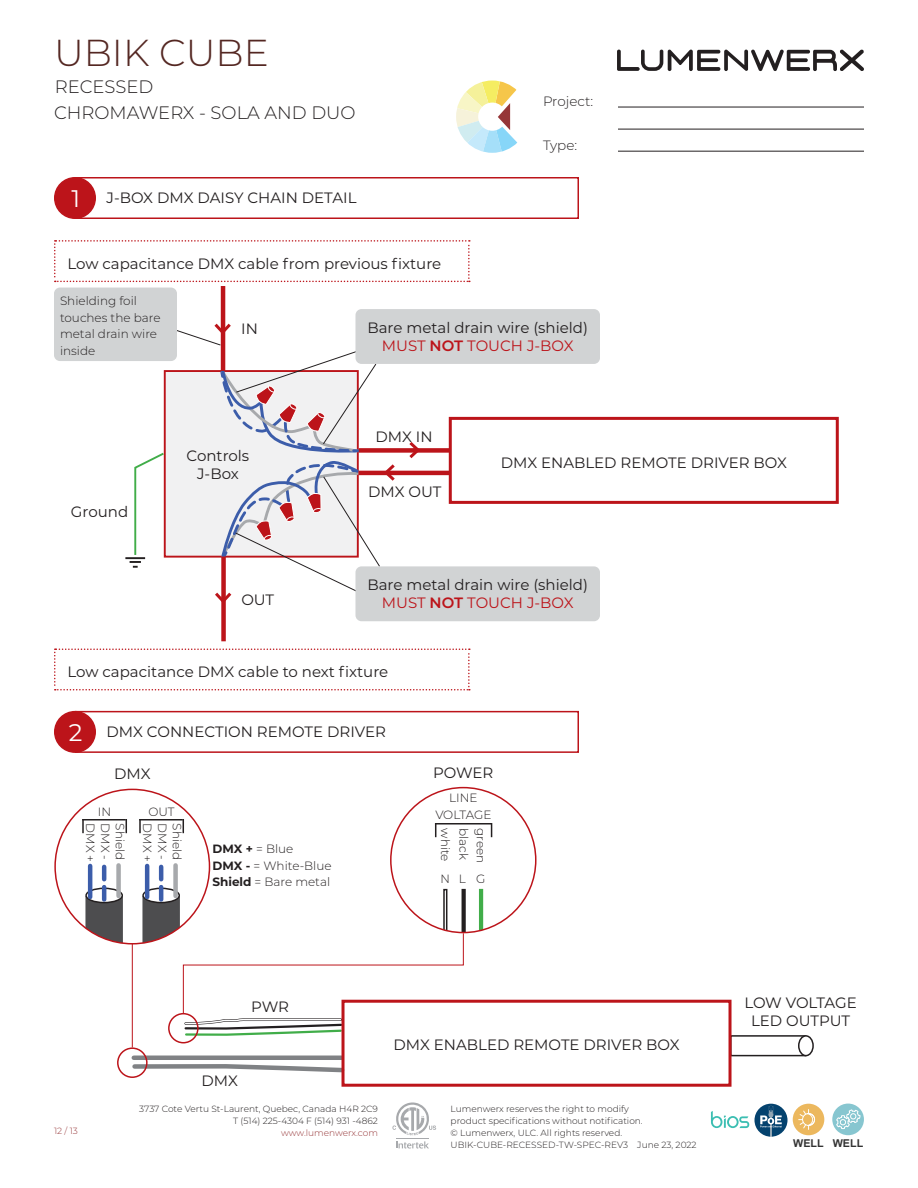
<style>
.page{position:relative;width:918px;height:1188px;background:#fff}
.page>*{position:absolute;margin:0;border:0;box-sizing:border-box;transform-origin:0 0}
.t1{font:300 37.5px "Montserrat";color:#542722}
.t2{font:24px "Montserrat";color:#fff}
.t3{font:300 18px "Montserrat";color:#231f20}
.t4{font:15px/18px "Montserrat";color:#231f20;text-align:center}
.t5{font:300 13.5px "Montserrat";color:#231f20}
.t6{font:300 12px/16.5px "Montserrat";color:#231f20}
.t7{font:700 10.8px "Arial";color:#333}
.t8{font:300 9px/12px "Montserrat";color:#231f20;text-align:right}
.t9{font:300 9px "Montserrat";color:#963638}
.s1{color:#bc141a}
.s2{font-weight:600;color:#bc141a}
.s3{font-weight:700}
</style>
<div class="page">
<hr style="left:396px;top:1138px;width:33px;height:1px;background:#a7a9ac">
<svg style="left:396px;top:1141px;width:33px;height:8px"></svg>
<svg style="left:392px;top:1102px;width:44px;height:33px"></svg>
<svg style="left:754px;top:1104px;width:34px;height:33px"></svg>
<svg style="left:760px;top:1106px;width:22px;height:31px"></svg>
<div style="left:832px;top:1104px;width:32px;height:31px;background:#87c6d0;border-radius:50%"></div>
<svg style="left:836px;top:1109px;width:25px;height:20px"></svg>
<div style="left:793px;top:1104px;width:31px;height:31px;background:#ecb85e;border-radius:50%"></div>
<svg style="left:799px;top:1110px;width:16px;height:19px"></svg>
<svg style="left:711px;top:1111px;width:38px;height:17px"></svg>
<hr style="left:618px;top:107px;width:246px;height:1px;background:#231f20">
<hr style="left:618px;top:129px;width:246px;height:1px;background:#231f20">
<hr style="left:618px;top:151px;width:246px;height:1px;background:#231f20">
<svg style="left:617px;top:50px;width:247px;height:21px"></svg>
<svg style="left:456px;top:80px;width:62px;height:73px"></svg>
<hr style="left:88px;top:866px;width:4px;height:31px;background:#3c5daa">
<svg style="left:85px;top:867px;width:38px;height:75px"></svg>
<div style="left:116px;top:865px;width:5px;height:31px;background:#a7a9ac"></div>
<hr style="left:145px;top:866px;width:4px;height:31px;background:#3c5daa">
<div style="left:173px;top:865px;width:5px;height:31px;background:#a7a9ac"></div>
<div style="left:730px;top:1035px;width:76px;height:21px;border:2px solid #231f20"></div>
<div style="left:799px;top:1036px;width:14px;height:20px;background:#fff;border-radius:50%"></div>
<div style="left:798px;top:1035px;width:16px;height:21px;border:2px solid #231f20;border-radius:50%"></div>
<div style="left:164px;top:370px;width:195px;height:188px;background:#f1f1f2;border:2px solid #bc141a"></div>
<svg style="left:479px;top:889px;width:4px;height:43px"></svg>
<hr style="left:132px;top:944px;width:1px;height:103px;background:#bc141a">
<hr style="left:134px;top:1056px;width:207px;height:4px;background:#808285">
<svg style="left:132px;top:1062px;width:210px;height:13px"></svg>
<div style="left:117px;top:1047px;width:31px;height:31px;border:2px solid #bc141a;border-radius:50%"></div>
<div style="left:168px;top:1013px;width:31px;height:30px;border:2px solid #bc141a;border-radius:50%"></div>
<hr style="left:125px;top:557px;width:20px;height:2px;background:#231f20">
<svg style="left:130px;top:451px;width:36px;height:117px"></svg>
<svg style="left:54px;top:648px;width:416px;height:42px"></svg>
<svg style="left:54px;top:240px;width:416px;height:42px"></svg>
<div style="left:359px;top:448px;width:91px;height:5px;background:#bc141a"></div>
<hr style="left:221px;top:286px;width:4px;height:85px;background:#bc141a">
<hr style="left:359px;top:471px;width:91px;height:4px;background:#bc141a">
<svg style="left:406px;top:442px;width:16px;height:17px"></svg>
<div style="left:221px;top:556px;width:5px;height:85px;background:#bc141a"></div>
<svg style="left:212px;top:461px;width:186px;height:145px"></svg>
<svg style="left:219px;top:351px;width:158px;height:103px"></svg>
<svg style="left:177px;top:320px;width:54px;height:25px"></svg>
<div style="left:449px;top:417px;width:390px;height:87px;border:3px solid #bc141a"></div>
<div style="left:342px;top:1000px;width:390px;height:87px;border:3px solid #bc141a"></div>
<div style="left:54px;top:288px;width:123px;height:73px;background:#d1d3d4;border-radius:6px"></div>
<div style="left:356px;top:309px;width:244px;height:55px;background:#d1d3d4;border-radius:6px"></div>
<div style="left:356px;top:566px;width:244px;height:55px;background:#d1d3d4;border-radius:6px"></div>
<svg style="left:142px;top:867px;width:324px;height:170px"></svg>
<div style="left:75px;top:177px;width:504px;height:42px;border:2px solid #bc141a"></div>
<div style="left:75px;top:711px;width:504px;height:42px;border:2px solid #bc141a"></div>
<div style="left:55px;top:178px;width:40px;height:40px;background:#bc141a;border-radius:50%"></div>
<div style="left:54px;top:177px;width:42px;height:42px;border:2px solid #bc141a;border-radius:50%"></div>
<div style="left:55px;top:712px;width:40px;height:40px;background:#bc141a;border-radius:50%"></div>
<div style="left:54px;top:711px;width:42px;height:42px;border:2px solid #bc141a;border-radius:50%"></div>
<svg style="left:435px;top:825px;width:1px;height:12px"></svg>
<hr style="left:435px;top:823px;width:57px;height:2px;background:#231f20">
<svg style="left:491px;top:825px;width:1px;height:12px"></svg>
<svg style="left:82px;top:821px;width:2px;height:12px"></svg>
<hr style="left:82px;top:819px;width:44px;height:2px;background:#231f20">
<svg style="left:126px;top:819px;width:1px;height:14px"></svg>
<svg style="left:139px;top:821px;width:2px;height:12px"></svg>
<hr style="left:139px;top:819px;width:44px;height:2px;background:#231f20">
<svg style="left:183px;top:819px;width:1px;height:14px"></svg>
<h1 class="t1" style="left:54px;top:28px;width:216px">UBIK CUBE</h1>
<p class="t3" style="left:55px;top:74px;width:100px">RECESSED</p>
<p class="t3" style="left:54px;top:101px;width:303px">CHROMAWERX - SOLA AND DUO</p>
<h2 class="t2" style="left:71px;top:182px;width:10px">1</h2>
<p class="t4" style="left:106px;top:188px;width:252px">J-BOX DMX DAISY CHAIN DETAIL</p>
<p class="t4" style="left:68px;top:254px;width:375px">Low capacitance DMX cable from previous fixture</p>
<p class="t5" style="left:543px;top:92px;width:52px">Project:</p>
<p class="t5" style="left:543px;top:136px;width:36px">Type:</p>
<p class="t6" style="left:60px;top:292px;width:102px">Shielding foil touches the bare metal drain wire inside</p>
<p class="t4" style="left:241px;top:319px;width:18px">IN</p>
<p class="t4" style="left:71px;top:502px;width:59px">Ground</p>
<p class="t4" style="left:187px;top:447px;width:64px">Controls<br>J-Box</p>
<p class="t4" style="left:241px;top:591px;width:34px">OUT</p>
<p class="t4" style="left:368px;top:318px;width:222px">Bare metal drain wire (shield)<br><span class="s1">MUST</span> <span class="s2">NOT</span> <span class="s1">TOUCH J-BOX</span></p>
<p class="t4" style="left:376px;top:428px;width:59px">DMX IN</p>
<p class="t4" style="left:368px;top:482px;width:75px">DMX OUT</p>
<p class="t4" style="left:501px;top:453px;width:288px">DMX ENABLED REMOTE DRIVER BOX</p>
<p class="t4" style="left:368px;top:575px;width:222px">Bare metal drain wire (shield)<br><span class="s1">MUST</span> <span class="s2">NOT</span> <span class="s1">TOUCH J-BOX</span></p>
<p class="t4" style="left:68px;top:662px;width:322px">Low capacitance DMX cable to next fixture</p>
<h2 class="t2" style="left:69px;top:716px;width:15px">2</h2>
<p class="t4" style="left:106px;top:722px;width:281px">DMX CONNECTION REMOTE DRIVER</p>
<p class="t4" style="left:114px;top:764px;width:38px">DMX</p>
<p class="t4" style="left:433px;top:763px;width:62px">POWER</p>
<p class="t6" style="left:449px;top:789px;width:30px">LINE</p>
<p class="t6" style="left:149px;top:803px;width:28px">OUT</p>
<p class="t6" style="left:171px;top:823px;width:38px;rotate:90deg">DMX -</p>
<p class="t6" style="left:98px;top:803px;width:15px">IN</p>
<p class="t6" style="left:114px;top:823px;width:38px;rotate:90deg">DMX -</p>
<p class="t6" style="left:156px;top:823px;width:40px;rotate:90deg">DMX +</p>
<p class="t6" style="left:129px;top:823px;width:38px;rotate:90deg">Shield</p>
<p class="t6" style="left:186px;top:823px;width:38px;rotate:90deg">Shield</p>
<p class="t6" style="left:99px;top:823px;width:40px;rotate:90deg">DMX +</p>
<p class="t6" style="left:213px;top:840px;width:121px"><span class="s3">DMX +</span> = Blue<br><span class="s3">DMX -</span> = White-Blue<br><span class="s3">Shield</span> = Bare metal</p>
<p class="t6" style="left:435px;top:806px;width:58px">VOLTAGE</p>
<p class="t6" style="left:454px;top:828px;width:35px;rotate:90deg">white</p>
<p class="t6" style="left:441px;top:870px;width:46px">NLG</p>
<p class="t6" style="left:472px;top:828px;width:33px;rotate:90deg">black</p>
<p class="t6" style="left:490px;top:828px;width:37px;rotate:90deg">green</p>
<p class="t9" style="left:54px;top:1125px;width:25px">12 / 13</p>
<p class="t4" style="left:251px;top:998px;width:39px">PWR</p>
<p class="t4" style="left:744px;top:993px;width:114px">LOW VOLTAGE<br>LED OUTPUT</p>
<p class="t4" style="left:201px;top:1071px;width:38px">DMX</p>
<p class="t8" style="left:139px;top:1103px;width:240px">3737 Cote Vertu St-Laurent, Quebec, Canada H4R 2C9<br>T (514) 225-4304 F (514) 931 -4862</p>
<p class="t9" style="left:281px;top:1127px;width:98px">www.lumenwerx.com</p>
<p class="t4" style="left:393px;top:1036px;width:288px">DMX ENABLED REMOTE DRIVER BOX</p>
<p class="t8" style="left:451px;top:1102px;width:248px;text-align:left">Lumenwerx reserves the right to modify<br>product specifications without notification.<br>© Lumenwerx, ULC. All rights reserved.<br>UBIK-CUBE-RECESSED-TW-SPEC-REV3 June 23, 2022</p>
<p class="t7" style="left:793px;top:1135px;width:72px">WELL WELL</p>
</div>
